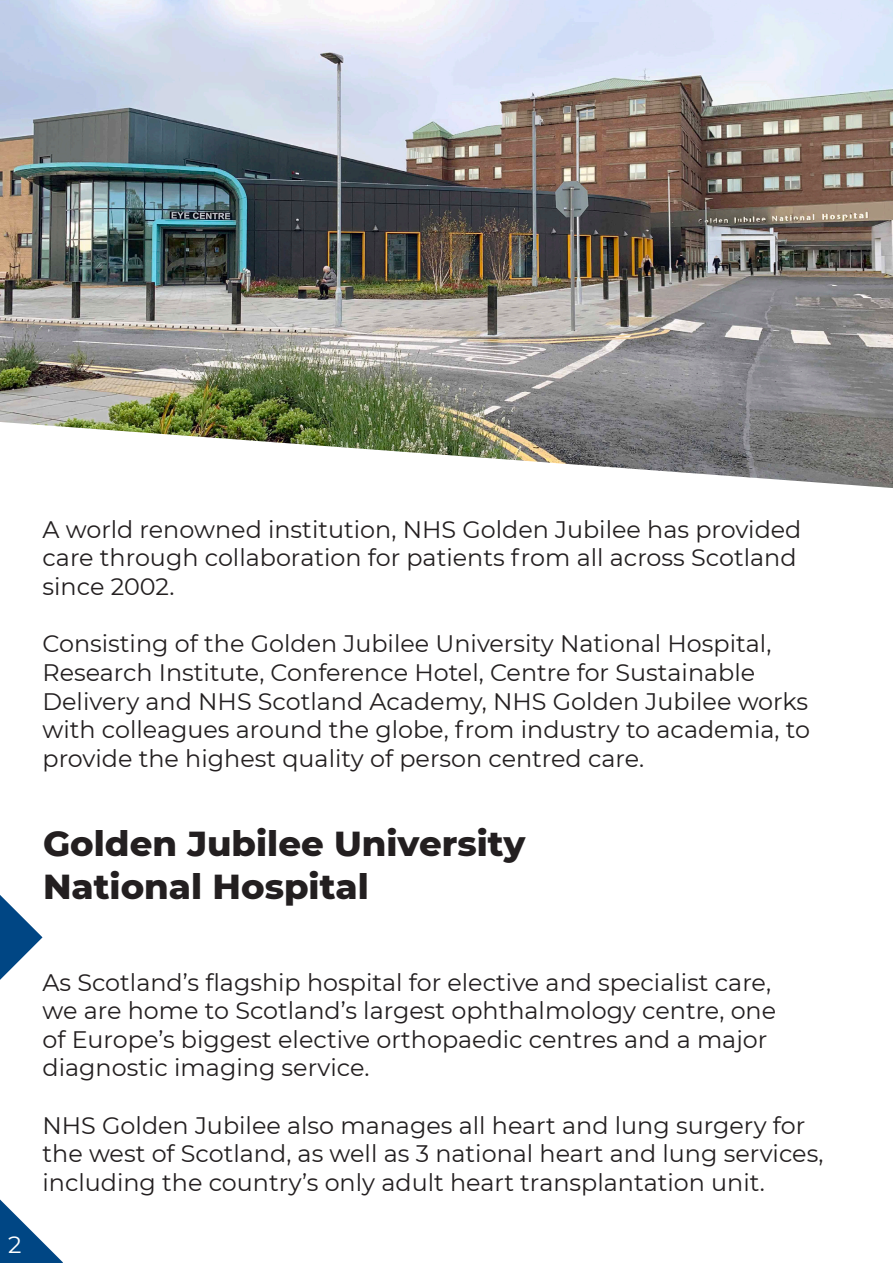
<style>
.page{position:relative;width:893px;height:1263px;background:#fff}
.page>*{position:absolute;margin:0;border:0;box-sizing:border-box;transform-origin:0 0}
.t1{font:800 35.4px/42.5px "Montserrat";color:#231f20}
.t2{font:23.85px/28.7px "Montserrat";color:#231f20}
.t3{font:23.55px "Montserrat";color:#fff}
</style>
<div class="page">
<svg style="left:0;top:1199px;width:63px;height:64px"></svg>
<img style="left:0;top:0;width:893px;height:488px">
<svg style="left:0;top:895px;width:43px;height:85px"></svg>
<p class="t2" style="left:43px;top:514px;width:760px">A world renowned institution, NHS Golden Jubilee has provided care through collaboration for patients from all across Scotland since 2002.</p>
<p class="t2" style="left:43px;top:629px;width:769px">Consisting of the Golden Jubilee University National Hospital, Research Institute, Conference Hotel, Centre for Sustainable Delivery and NHS Scotland Academy, NHS Golden Jubilee works with colleagues around the globe, from industry to academia, to provide the highest quality of person centred care.</p>
<p class="t1" style="left:43px;top:820px;width:484px">Golden Jubilee University<br>National Hospital</p>
<p class="t3" style="left:8px;top:1229px;width:15px">2</p>
<p class="t2" style="left:43px;top:967px;width:735px">As Scotland’s flagship hospital for elective and specialist care, we are home to Scotland’s largest ophthalmology centre, one of Europe’s biggest elective orthopaedic centres and a major diagnostic imaging service.</p>
<p class="t2" style="left:43px;top:1110px;width:782px">NHS Golden Jubilee also manages all heart and lung surgery for the west of Scotland, as well as 3 national heart and lung services, including the country’s only adult heart transplantation unit.</p>
</div>
